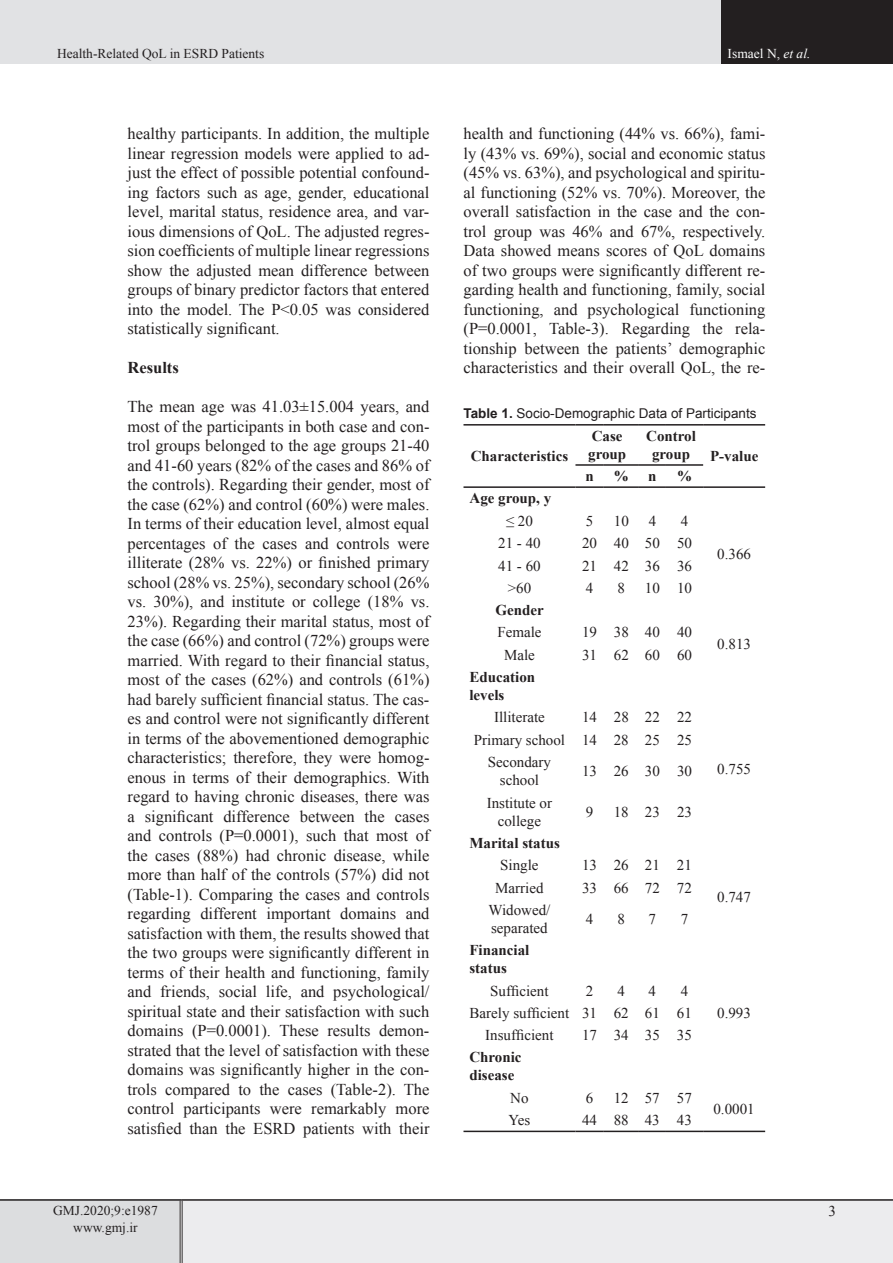
<style>
.page{position:relative;width:893px;height:1263px;background:#fff}
.page>*{position:absolute;margin:0;border:0;box-sizing:border-box;transform-origin:0 0}
.t1{font:16.5px/19.5px "Times New Roman";color:#231f20;text-align:justify}
.t2{font:700 16.5px "Times New Roman";color:#231f20}
.t3{font:15px/22.4px "Times New Roman";color:#231f20}
.t4{font:700 15px/18px "Times New Roman";color:#231f20}
.t5{font:13.5px/16.2px "Times New Roman";color:#231f20;text-align:center}
.t6{font:13.5px "Arial";color:#231f20}
.t7{font:13.5px "Times New Roman";color:#fff}
.s1{font-style:italic}
.s2{font-weight:700}
</style>
<div class="page">
<div style="left:0;top:0;width:722px;height:64px;background:#e1e2e4"></div>
<div style="left:722px;top:0;width:171px;height:64px;background:#231f20"></div>
<div style="left:0;top:1200px;width:181px;height:63px;background:#dcdddf"></div>
<div style="left:181px;top:1200px;width:712px;height:63px;background:#ececee"></div>
<hr style="left:180px;top:1201px;width:3px;height:62px;background:#fff">
<hr style="left:180px;top:1201px;width:1px;height:62px;background:#231f20">
<hr style="left:182px;top:1201px;width:1px;height:62px;background:#231f20">
<hr style="left:0;top:1199px;width:181px;height:2px;background:#231f20">
<hr style="left:181px;top:1199px;width:712px;height:2px;background:#231f20">
<hr style="left:703px;top:1130px;width:62px;height:2px;background:#231f20">
<hr style="left:463px;top:1130px;width:112px;height:2px;background:#231f20">
<hr style="left:575px;top:1130px;width:29px;height:2px;background:#231f20">
<hr style="left:604px;top:1130px;width:35px;height:2px;background:#231f20">
<hr style="left:639px;top:1130px;width:27px;height:2px;background:#231f20">
<hr style="left:666px;top:1130px;width:37px;height:2px;background:#231f20">
<hr style="left:463px;top:424px;width:112px;height:2px;background:#231f20">
<hr style="left:463px;top:486px;width:112px;height:2px;background:#231f20">
<hr style="left:575px;top:424px;width:29px;height:2px;background:#231f20">
<hr style="left:604px;top:424px;width:35px;height:2px;background:#231f20">
<hr style="left:639px;top:424px;width:27px;height:2px;background:#231f20">
<hr style="left:666px;top:424px;width:37px;height:2px;background:#231f20">
<hr style="left:703px;top:424px;width:62px;height:2px;background:#231f20">
<hr style="left:703px;top:486px;width:62px;height:2px;background:#231f20">
<hr style="left:575px;top:464px;width:29px;height:2px;background:#231f20">
<hr style="left:604px;top:464px;width:35px;height:2px;background:#231f20">
<hr style="left:639px;top:464px;width:27px;height:2px;background:#231f20">
<hr style="left:666px;top:464px;width:37px;height:2px;background:#231f20">
<hr style="left:575px;top:486px;width:29px;height:2px;background:#231f20">
<hr style="left:604px;top:486px;width:35px;height:2px;background:#231f20">
<hr style="left:639px;top:486px;width:27px;height:2px;background:#231f20">
<hr style="left:666px;top:486px;width:37px;height:2px;background:#231f20">
<p class="t5" style="left:57px;top:45px;width:209px">Health-Related QoL in ESRD Patients</p>
<p class="t7" style="left:728px;top:44px;width:84px">Ismael N, <span class="s1">et al.</span></p>
<p class="t1" style="left:128px;top:123px;width:303px">healthy participants. In addition, the multiple linear regression models were applied to ad&shy;just the effect of possible potential confound&shy;ing factors such as age, gender, educational level, marital status, residence area, and var&shy;ious dimensions of QoL. The adjusted regres&shy;sion coefficients of multiple linear regressions show the adjusted mean difference between groups of binary predictor factors that entered into the model. The P&lt;0.05 was considered statistically significant.</p>
<p class="t2" style="left:128px;top:356px;width:53px">Results</p>
<p class="t1" style="left:128px;top:396px;width:303px">The mean age was 41.03±15.004 years, and most of the participants in both case and con&shy;trol groups belonged to the age groups 21-40 and 41-60 years (82% of the cases and 86% of the controls). Regarding their gender, most of the case (62%) and control (60%) were males.<br>In terms of their education level, almost equal percentages of the cases and controls were illiterate (28% vs. 22%) or finished primary school (28% vs. 25%), secondary school (26% vs. 30%), and institute or college (18% vs.<br>23%). Regarding their marital status, most of the case (66%) and control (72%) groups were married. With regard to their financial status, most of the cases (62%) and controls (61%) had barely sufficient financial status. The cas&shy;es and control were not significantly different in terms of the abovementioned demographic characteristics; therefore, they were homog&shy;enous in terms of their demographics. With regard to having chronic diseases, there was a significant difference between the cases and controls (P=0.0001), such that most of the cases (88%) had chronic disease, while more than half of the controls (57%) did not (Table-1). Comparing the cases and controls regarding different important domains and satisfaction with them, the results showed that the two groups were significantly different in terms of their health and functioning, family and friends, social life, and psychological/ spiritual state and their satisfaction with such domains (P=0.0001). These results demon&shy;strated that the level of satisfaction with these domains was significantly higher in the con&shy;trols compared to the cases (Table-2). The control participants were remarkably more satisfied than the ESRD patients with their</p>
<p class="t1" style="left:463px;top:123px;width:303px">health and functioning (44% vs. 66%), fami&shy;ly (43% vs. 69%), social and economic status (45% vs. 63%), and psychological and spiritu&shy;al functioning (52% vs. 70%). Moreover, the overall satisfaction in the case and the con&shy;trol group was 46% and 67%, respectively.<br>Data showed means scores of QoL domains of two groups were significantly different re&shy;garding health and functioning, family, social functioning, and psychological functioning (P=0.0001, Table-3). Regarding the rela&shy;tionship between the patients’ demographic characteristics and their overall QoL, the re-</p>
<p class="t6" style="left:463px;top:404px;width:295px"><span class="s2">Table 1.</span> Socio-Demographic Data of Participants</p>
<p class="t4" style="left:471px;top:447px;width:99px">Characteristics</p>
<p class="t4" style="left:588px;top:426px;width:40px">Case group</p>
<p class="t4" style="left:646px;top:426px;width:51px;text-align:center">Control group</p>
<p class="t4" style="left:710px;top:447px;width:50px">P-value</p>
<p class="t4" style="left:585px;top:467px;width:10px">n</p>
<p class="t4" style="left:614px;top:467px;width:16px">%</p>
<p class="t4" style="left:648px;top:467px;width:10px">n</p>
<p class="t4" style="left:677px;top:467px;width:16px">%</p>
<p class="t4" style="left:469px;top:489px;width:83px">Age group, y</p>
<p class="t3" style="left:506px;top:509px;width:28px">≤ 20</p>
<p class="t3" style="left:586px;top:509px;width:9px">5</p>
<p class="t3" style="left:614px;top:509px;width:16px">10</p>
<p class="t3" style="left:649px;top:509px;width:9px">4</p>
<p class="t3" style="left:681px;top:509px;width:9px">4</p>
<p class="t3" style="left:498px;top:531px;width:44px">21 - 40</p>
<p class="t3" style="left:582px;top:531px;width:111px">20 40 50 50</p>
<p class="t3" style="left:498px;top:554px;width:44px">41 - 60</p>
<p class="t3" style="left:582px;top:554px;width:111px">21 42 36 36</p>
<p class="t3" style="left:508px;top:576px;width:25px">&gt;60</p>
<p class="t3" style="left:586px;top:576px;width:9px">4</p>
<p class="t3" style="left:618px;top:576px;width:9px">8</p>
<p class="t3" style="left:645px;top:576px;width:49px">10 10</p>
<p class="t4" style="left:495px;top:601px;width:50px">Gender</p>
<p class="t3" style="left:497px;top:621px;width:46px">Female</p>
<p class="t3" style="left:582px;top:621px;width:111px">19 38 40 40</p>
<p class="t3" style="left:504px;top:643px;width:32px">Male</p>
<p class="t3" style="left:582px;top:643px;width:111px">31 62 60 60</p>
<p class="t4" style="left:469px;top:667px;width:67px">Education levels</p>
<p class="t3" style="left:494px;top:706px;width:52px">Illiterate</p>
<p class="t3" style="left:582px;top:706px;width:111px">14 28 22 22</p>
<p class="t3" style="left:488px;top:728px;width:206px;text-indent:-14px">Primary school 14 28 25 25<br>Secondary</p>
<p class="t3" style="left:500px;top:768px;width:41px">school</p>
<p class="t3" style="left:582px;top:759px;width:111px">13 26 30 30</p>
<p class="t3" style="left:487px;top:793px;width:67px;line-height:18px;text-align:center">Institute or college</p>
<p class="t3" style="left:586px;top:800px;width:9px">9</p>
<p class="t3" style="left:614px;top:800px;width:80px">18 23 23</p>
<p class="t4" style="left:469px;top:833px;width:92px">Marital status</p>
<p class="t3" style="left:500px;top:853px;width:40px">Single</p>
<p class="t3" style="left:582px;top:853px;width:111px">13 26 21 21</p>
<p class="t3" style="left:495px;top:876px;width:50px">Married</p>
<p class="t3" style="left:582px;top:876px;width:111px">33 66 72 72</p>
<p class="t3" style="left:488px;top:900px;width:63px;line-height:18px">Widowed/ separated</p>
<p class="t3" style="left:586px;top:907px;width:9px">4</p>
<p class="t3" style="left:617px;top:907px;width:9px">8</p>
<p class="t3" style="left:649px;top:907px;width:9px">7</p>
<p class="t3" style="left:681px;top:907px;width:9px">7</p>
<p class="t4" style="left:469px;top:941px;width:62px">Financial status</p>
<p class="t3" style="left:490px;top:979px;width:60px">Sufficient</p>
<p class="t3" style="left:586px;top:979px;width:9px">2</p>
<p class="t3" style="left:617px;top:979px;width:9px">4</p>
<p class="t3" style="left:649px;top:979px;width:9px">4</p>
<p class="t3" style="left:470px;top:979px;width:224px;text-align:right">4<br>Barely sufficient 31 62 61 61</p>
<p class="t3" style="left:485px;top:1024px;width:70px">Insufficient</p>
<p class="t3" style="left:582px;top:1024px;width:111px">17 34 35 35</p>
<p class="t4" style="left:469px;top:1048px;width:54px">Chronic disease</p>
<p class="t3" style="left:510px;top:1086px;width:20px">No</p>
<p class="t3" style="left:586px;top:1086px;width:9px">6</p>
<p class="t3" style="left:614px;top:1086px;width:80px">12 57 57</p>
<p class="t3" style="left:508px;top:1108px;width:23px">Yes</p>
<p class="t3" style="left:582px;top:1108px;width:111px">44 88 43 43</p>
<p class="t3" style="left:717px;top:543px;width:35px">0.366</p>
<p class="t3" style="left:717px;top:632px;width:35px">0.813</p>
<p class="t3" style="left:717px;top:757px;width:35px">0.755</p>
<p class="t3" style="left:717px;top:885px;width:35px">0.747</p>
<p class="t3" style="left:717px;top:1001px;width:35px">0.993</p>
<p class="t3" style="left:713px;top:1097px;width:43px">0.0001</p>
<p class="t5" style="left:53px;top:1202px;width:106px">GMJ.2020;9:e1987 www.gmj.ir</p>
<p class="t3" style="left:828px;top:1200px;width:9px">3</p>
</div>
